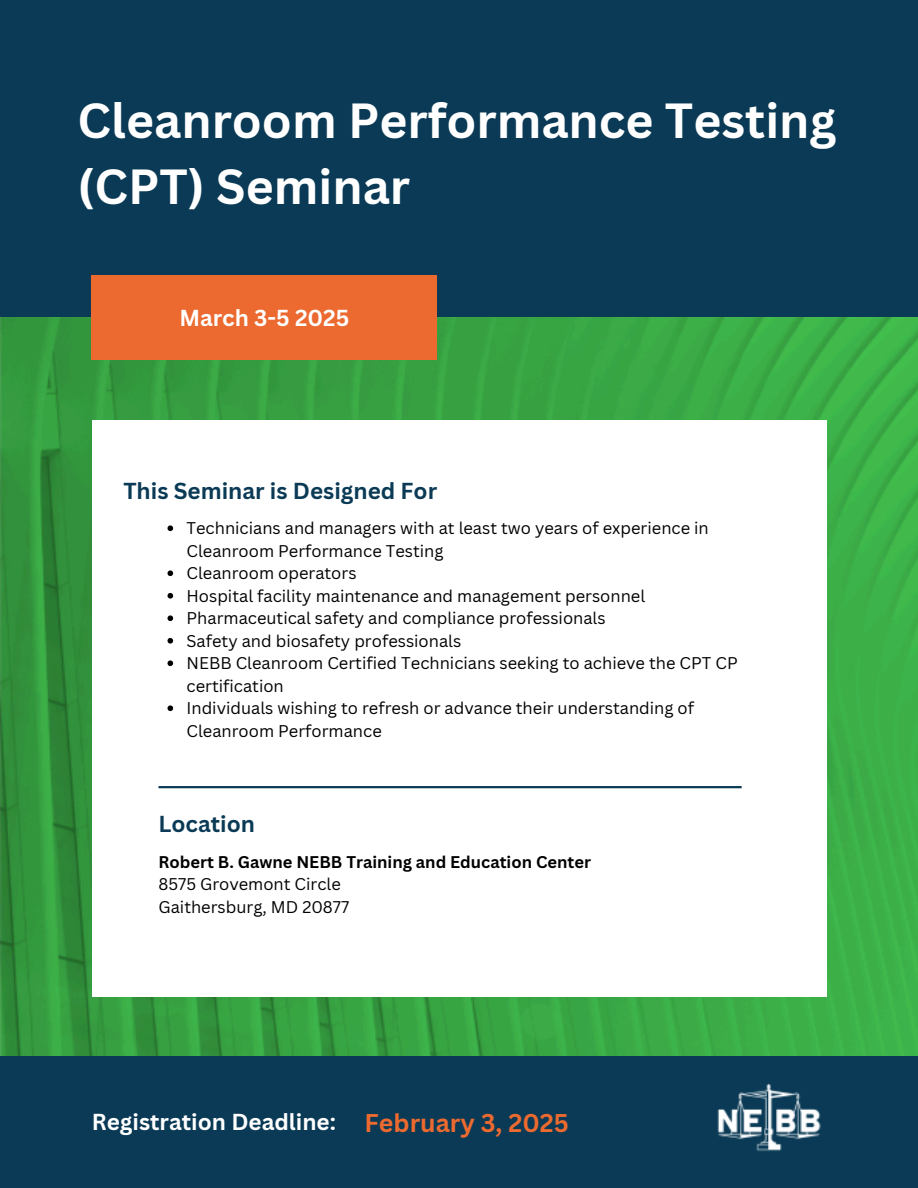
<style>
.page{position:relative;width:918px;height:1188px;background:#fff}
.page>*{position:absolute;margin:0;border:0;box-sizing:border-box;transform-origin:0 0}
.t1{font:700 48px/66.3px "Canva Sans";color:#fff}
.t2{font:700 25.05px "Canva Sans";color:#ec6a2f}
.t3{font:700 22.5px "Canva Sans";color:#fff}
.t4{font:700 22.5px "Canva Sans";color:#0a3a55}
.t5{font:16.5px/22.5px "Canva Sans";color:#000}
.t6{font:700 16.5px "Canva Sans";color:#000}
</style>
<div class="page">
<div style="left:0;top:0;width:918px;height:318px;background:#0a3a55"></div>
<img style="left:0;top:318px;width:918px;height:739px">
<div style="left:92px;top:275px;width:345px;height:85px;background:#ec6a2f"></div>
<div style="left:0;top:1057px;width:918px;height:131px;background:#0a3a55"></div>
<div style="left:92px;top:420px;width:734px;height:577px;background:#fff"></div>
<hr style="left:159px;top:786px;width:583px;height:2px;background:#0a3a55">
<img style="left:717px;top:1083px;width:104px;height:68px">
<svg style="left:168px;top:525px;width:5px;height:6px"></svg>
<svg style="left:168px;top:570px;width:5px;height:6px"></svg>
<svg style="left:168px;top:593px;width:5px;height:6px"></svg>
<svg style="left:168px;top:615px;width:5px;height:6px"></svg>
<svg style="left:168px;top:638px;width:5px;height:6px"></svg>
<svg style="left:168px;top:660px;width:5px;height:6px"></svg>
<svg style="left:168px;top:705px;width:5px;height:6px"></svg>
<p class="t1" style="left:78px;top:86px;width:760px">Cleanroom Performance Testing (CPT) Seminar</p>
<p class="t3" style="left:179px;top:302px;width:171px">March 3-5 2025</p>
<p class="t4" style="left:123px;top:475px;width:315px">This Seminar is Designed For</p>
<h1 class="t5" style="left:187px;top:517px;width:524px">Technicians and managers with at least two years of experience in<br>Cleanroom Performance Testing</h1>
<h2 class="t5" style="left:187px;top:562px;width:172px">Cleanroom operators</h2>
<p class="t5" style="left:187px;top:584px;width:460px">Hospital facility maintenance and management personnel</p>
<h2 class="t5" style="left:187px;top:607px;width:421px">Pharmaceutical safety and compliance professionals</h2>
<p class="t5" style="left:187px;top:629px;width:276px">Safety and biosafety professionals</p>
<p class="t5" style="left:187px;top:652px;width:553px">NEBB Cleanroom Certified Technicians seeking to achieve the CPT CP certification</p>
<p class="t5" style="left:187px;top:697px;width:509px">Individuals wishing to refresh or advance their understanding of<br>Cleanroom Performance</p>
<p class="t4" style="left:159px;top:808px;width:98px">Location</p>
<h2 class="t6" style="left:159px;top:850px;width:434px">Robert B. Gawne NEBB Training and Education Center</h2>
<p class="t5" style="left:159px;top:872px;width:184px">8575 Grovemont Circle</p>
<p class="t5" style="left:159px;top:895px;width:192px">Gaithersburg, MD 20877</p>
<p class="t3" style="left:92px;top:1106px;width:246px">Registration Deadline:</p>
<p class="t2" style="left:365px;top:1105px;width:206px">February 3, 2025</p>
</div>
